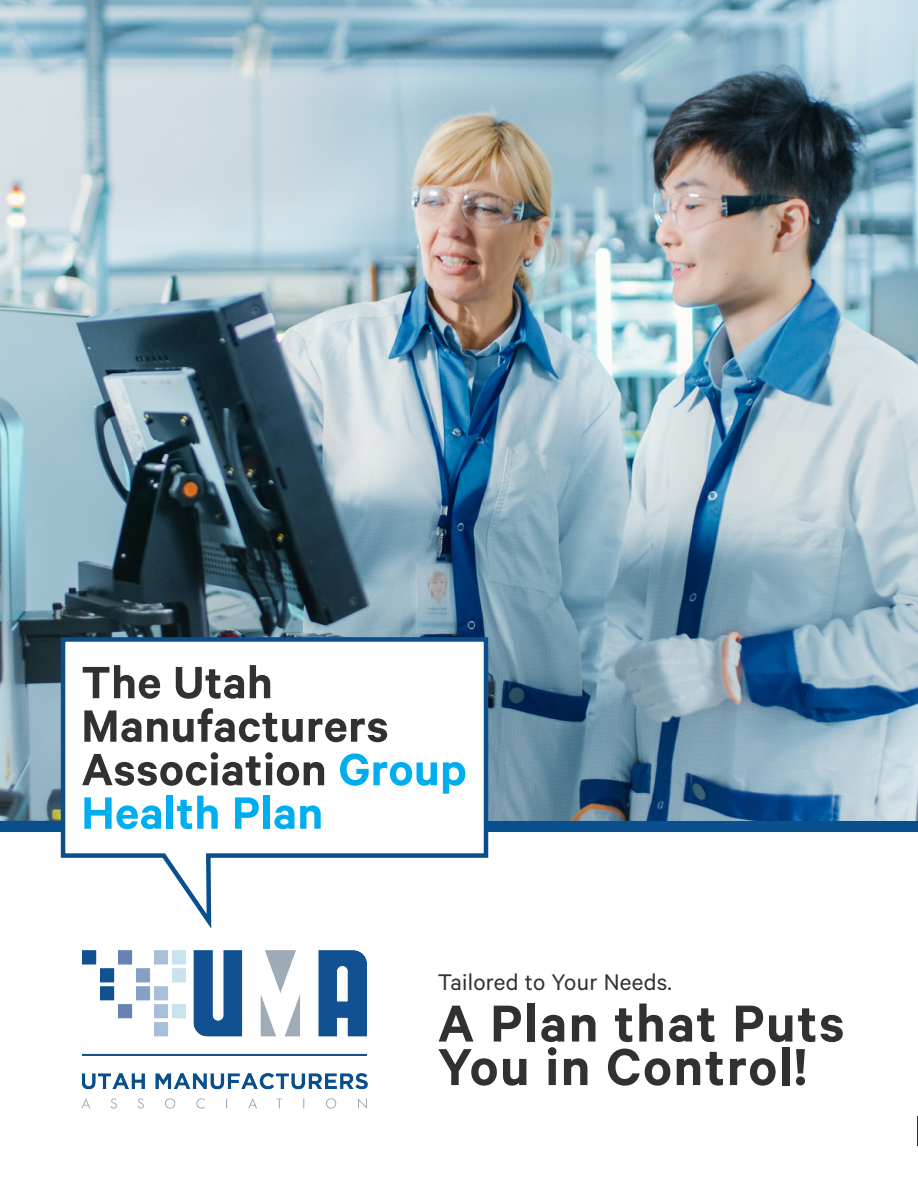
<style>
.page{position:relative;width:918px;height:1188px;background:#fff}
.page>*{position:absolute;margin:0;border:0;box-sizing:border-box;transform-origin:0 0}
.t1{font:600 58.5px/43.5px "Calibre";letter-spacing:.03em;color:#303231}
.t2{font:600 51px/43.5px "Calibre";letter-spacing:.01em;color:#303231}
.t3{font:25.5px "Calibre";letter-spacing:.01em;color:#303231}
.s1{color:#00aeef}
</style>
<div class="page">
<div style="left:0;top:821px;width:918px;height:11px;background:#094f8e"></div>
<img style="left:81px;top:951px;width:287px;height:158px">
<img style="left:0;top:0;width:918px;height:821px">
<svg style="left:59px;top:635px;width:431px;height:294px"></svg>
<p class="t2" style="left:81px;top:659px;width:387px">The Utah<br>Manufacturers<br>Association <span class="s1">Group<br>Health Plan</span></p>
<p class="t3" style="left:438px;top:967px;width:236px">Tailored to Your Needs.</p>
<p class="t1" style="left:438px;top:1000px;width:408px">A Plan that Puts<br>You in Control!</p>
</div>
